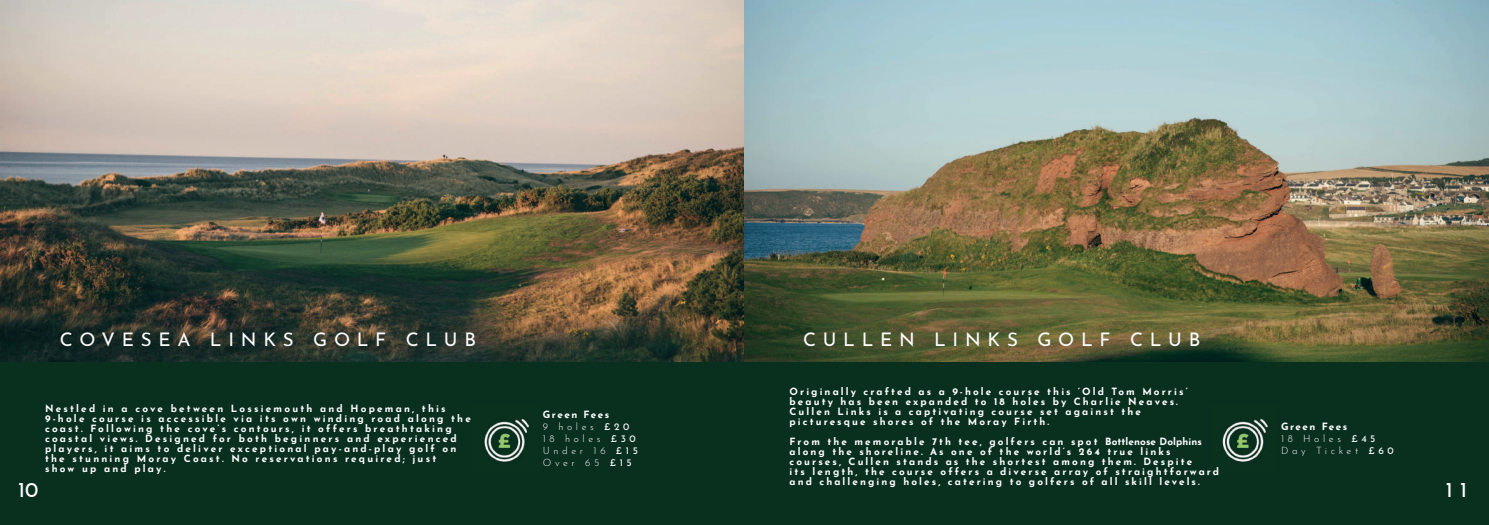
<style>
.page{position:relative;width:1489px;height:525px;background:#fff}
.page>*{position:absolute;margin:0;border:0;box-sizing:border-box;transform-origin:0 0}
.t1{font:21.25px "Josefin Sans";color:#fff}
.t2{font:18.75px "Josefin Sans";letter-spacing:.36em;color:#fff}
.t3{font:700 10px/10px "Josefin Sans";letter-spacing:.21em;color:#fff}
.t4{font:300 10px/12px "Josefin Sans";letter-spacing:.36em;color:#fff}
.s1{font-weight:700}
.s2{font-weight:400}
</style>
<div class="page">
<div style="left:0;top:227px;width:1488px;height:298px;background:#092f1e"></div>
<img style="left:0;top:0;width:1489px;height:361px">
<img style="left:484px;top:419px;width:46px;height:43px">
<img style="left:1222px;top:419px;width:46px;height:43px">
<h2 class="t2" style="left:60px;top:324px;width:418px">COVESEA LINKS GOLF CLUB</h2>
<h2 class="t2" style="left:803px;top:324px;width:399px">CULLEN LINKS GOLF CLUB</h2>
<p class="t3" style="left:789px;top:385px;width:400px">Originally crafted as a 9-hole course this ‘Old Tom Morris’ beauty has been expanded to 18 holes by Charlie Neaves.<br>Cullen Links is a captivating course set against the picturesque shores of the Moray Firth.</p>
<p class="t3" style="left:789px;top:435px;width:431px">From the memorable 7th tee, golfers can spot Bottlenose Dolphins along the shoreline. As one of the world’s 264 true links courses, Cullen stands as the shortest among them. Despite<br>its length, the course offers a diverse array of straightforward and challenging holes, catering to golfers of all skill levels.</p>
<p class="t3" style="left:45px;top:402px;width:427px">Nestled in a cove between Lossiemouth and Hopeman, this 9-hole course is accessible via its own winding road along the coast. Following the cove’s contours, it offers breathtaking coastal views. Designed for both beginners and experienced players, it aims to deliver exceptional pay-and-play golf on the stunning Moray Coast. No reservations required; just<br>show up and play.</p>
<p class="t4" style="left:543px;top:408px;width:97px"><span class="s1">Green Fees<br></span>9 holes <span class="s2">£20<br></span>18 holes <span class="s2">£30<br></span>Under 16 <span class="s2">£15<br></span>Over 65 <span class="s2">£15</span></p>
<p class="t4" style="left:1281px;top:419px;width:114px"><span class="s1">Green Fees<br></span>18 Holes <span class="s2">£45<br></span>Day Ticket <span class="s2">£60</span></p>
<h1 class="t1" style="left:18px;top:471px;width:22px">10</h1>
<h1 class="t1" style="left:1445px;top:471px;width:23px">1 1</h1>
</div>
